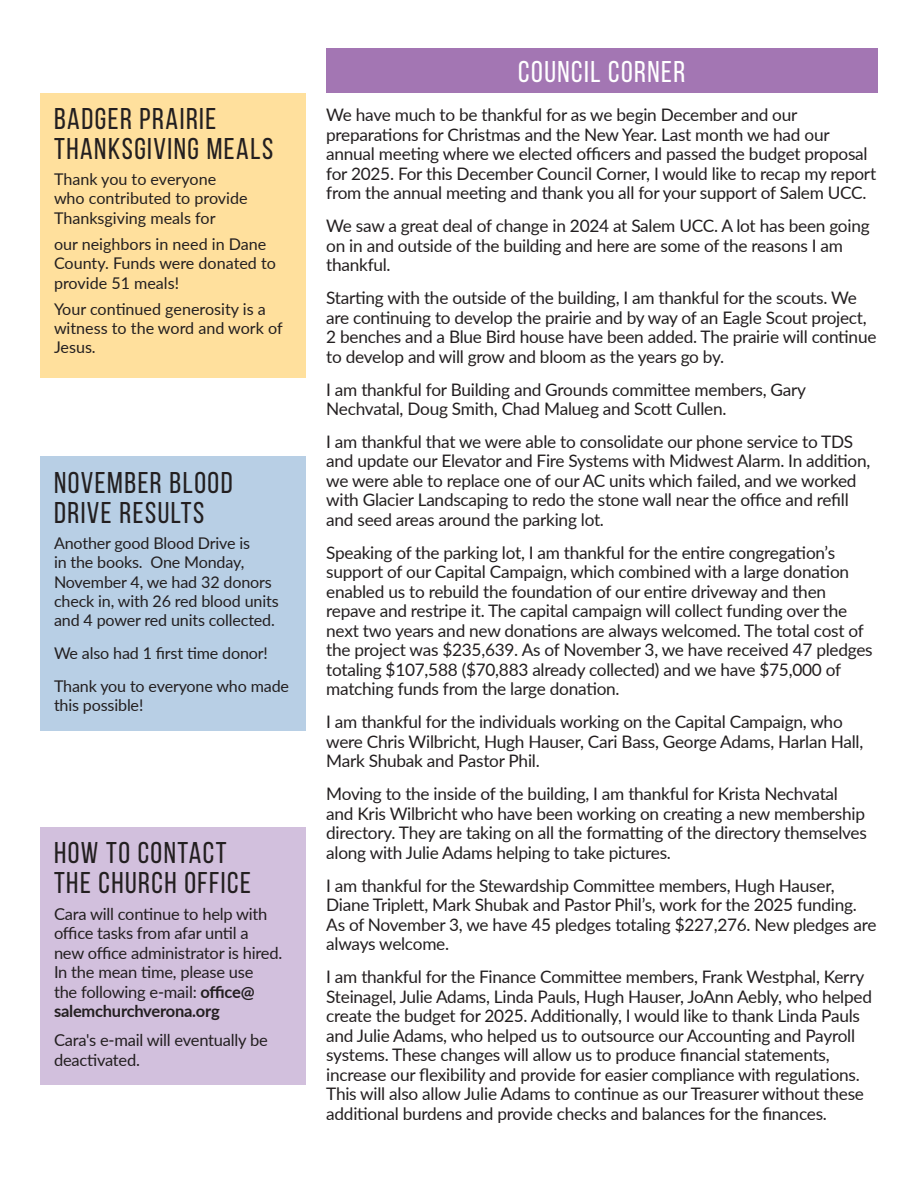
<style>
.page{position:relative;width:918px;height:1188px;background:#fff}
.page>*{position:absolute;margin:0;border:0;box-sizing:border-box;transform-origin:0 0}
.t1{font:30px/30px "Bebas Neue";letter-spacing:.05em;color:#231f20}
.t2{font:30px "Bebas Neue";letter-spacing:.05em;color:#fff}
.New_entries{font:17.25px/19.5px "Lato";letter-spacing:-.015em;color:#231f20}
.New_entries-2{font:16.5px/19.5px "Lato";letter-spacing:-.015em;color:#231f20}
.t3{font:16.2px/19.4px "Lato";letter-spacing:-.01em;color:#231f20}
.s1{font-weight:700}
</style>
<div class="page">
<div style="left:40px;top:457px;width:266px;height:274px;background:#b8cfe5"></div>
<div style="left:40px;top:93px;width:266px;height:284px;background:#ffe09d"></div>
<div style="left:326px;top:49px;width:552px;height:44px;background:#a376b3"></div>
<div style="left:40px;top:827px;width:266px;height:258px;background:#d2c0dd"></div>
<p class="t1" style="left:54px;top:103px;width:221px">BADGER PRAIRIE<br>THANKSGIVING MEALS</p>
<p class="t3" style="left:54px;top:169px;width:195px">Thank you to everyone who contributed to provide<br>Thanksgiving meals for</p>
<p class="t3" style="left:54px;top:234px;width:224px">our neighbors in need in Dane<br>County. Funds were donated to provide 51 meals!</p>
<p class="t3" style="left:54px;top:298px;width:230px">Your continued generosity is a witness to the word and work of<br>Jesus.</p>
<p class="t1" style="left:54px;top:467px;width:180px">NOVEMBER BLOOD<br>DRIVE RESULTS</p>
<p class="t3" style="left:54px;top:533px;width:226px">Another good Blood Drive is<br>in the books. One Monday,<br>November 4, we had 32 donors check in, with 26 red blood units and 4 power red units collected.</p>
<p class="t3" style="left:54px;top:643px;width:215px">We also had 1 first time donor!</p>
<p class="t3" style="left:54px;top:676px;width:237px">Thank you to everyone who made this possible!</p>
<p class="t1" style="left:54px;top:838px;width:198px">HOW TO CONTACT<br>THE CHURCH OFFICE</p>
<p class="New_entries-2" style="left:54px;top:903px;width:230px">Cara will continue to help with office tasks from afar until a new office administrator is hired.<br>In the mean time, please use<br>the following e-mail: <span class="s1">office@ salemchurchverona.org</span></p>
<p class="New_entries-2" style="left:54px;top:1030px;width:215px">Cara's e-mail will eventually be deactivated.</p>
<p class="t2" style="left:518px;top:55px;width:169px">COUNCIL CORNER</p>
<p class="New_entries" style="left:326px;top:104px;width:551px">We have much to be thankful for as we begin December and our preparations for Christmas and the New Year. Last month we had our annual meeting where we elected officers and passed the budget proposal for 2025. For this December Council Corner, I would like to recap my report from the annual meeting and thank you all for your support of Salem UCC.</p>
<p class="New_entries" style="left:326px;top:215px;width:545px">We saw a great deal of change in 2024 at Salem UCC. A lot has been going on in and outside of the building and here are some of the reasons I am thankful.</p>
<p class="New_entries" style="left:326px;top:287px;width:552px">Starting with the outside of the building, I am thankful for the scouts. We are continuing to develop the prairie and by way of an Eagle Scout project, 2 benches and a Blue Bird house have been added. The prairie will continue to develop and will grow and bloom as the years go by.</p>
<p class="New_entries" style="left:326px;top:379px;width:481px">I am thankful for Building and Grounds committee members, Gary<br>Nechvatal, Doug Smith, Chad Malueg and Scott Cullen.</p>
<p class="New_entries" style="left:326px;top:431px;width:546px">I am thankful that we were able to consolidate our phone service to TDS and update our Elevator and Fire Systems with Midwest Alarm. In addition, we were able to replace one of our AC units which failed, and we worked with Glacier Landscaping to redo the stone wall near the office and refill and seed areas around the parking lot.</p>
<p class="New_entries" style="left:326px;top:542px;width:548px">Speaking of the parking lot, I am thankful for the entire congregation’s support of our Capital Campaign, which combined with a large donation enabled us to rebuild the foundation of our entire driveway and then repave and restripe it. The capital campaign will collect funding over the next two years and new donations are always welcomed. The total cost of the project was $235,639. As of November 3, we have received 47 pledges totaling $107,588 ($70,883 already collected) and we have $75,000 of matching funds from the large donation.</p>
<p class="New_entries" style="left:326px;top:712px;width:539px">I am thankful for the individuals working on the Capital Campaign, who were Chris Wilbricht, Hugh Hauser, Cari Bass, George Adams, Harlan Hall,<br>Mark Shubak and Pastor Phil.</p>
<p class="New_entries" style="left:326px;top:784px;width:542px">Moving to the inside of the building, I am thankful for Krista Nechvatal and Kris Wilbricht who have been working on creating a new membership directory. They are taking on all the formatting of the directory themselves along with Julie Adams helping to take pictures.</p>
<p class="New_entries" style="left:326px;top:875px;width:552px">I am thankful for the Stewardship Committee members, Hugh Hauser, Diane Triplett, Mark Shubak and Pastor Phil’s, work for the 2025 funding.<br>As of November 3, we have 45 pledges totaling $227,276. New pledges are always welcome.</p>
<p class="New_entries" style="left:326px;top:967px;width:547px">I am thankful for the Finance Committee members, Frank Westphal, Kerry Steinagel, Julie Adams, Linda Pauls, Hugh Hauser, JoAnn Aebly, who helped create the budget for 2025. Additionally, I would like to thank Linda Pauls and Julie Adams, who helped us to outsource our Accounting and Payroll systems. These changes will allow us to produce financial statements, increase our flexibility and provide for easier compliance with regulations.<br>This will also allow Julie Adams to continue as our Treasurer without these additional burdens and provide checks and balances for the finances.</p>
</div>
